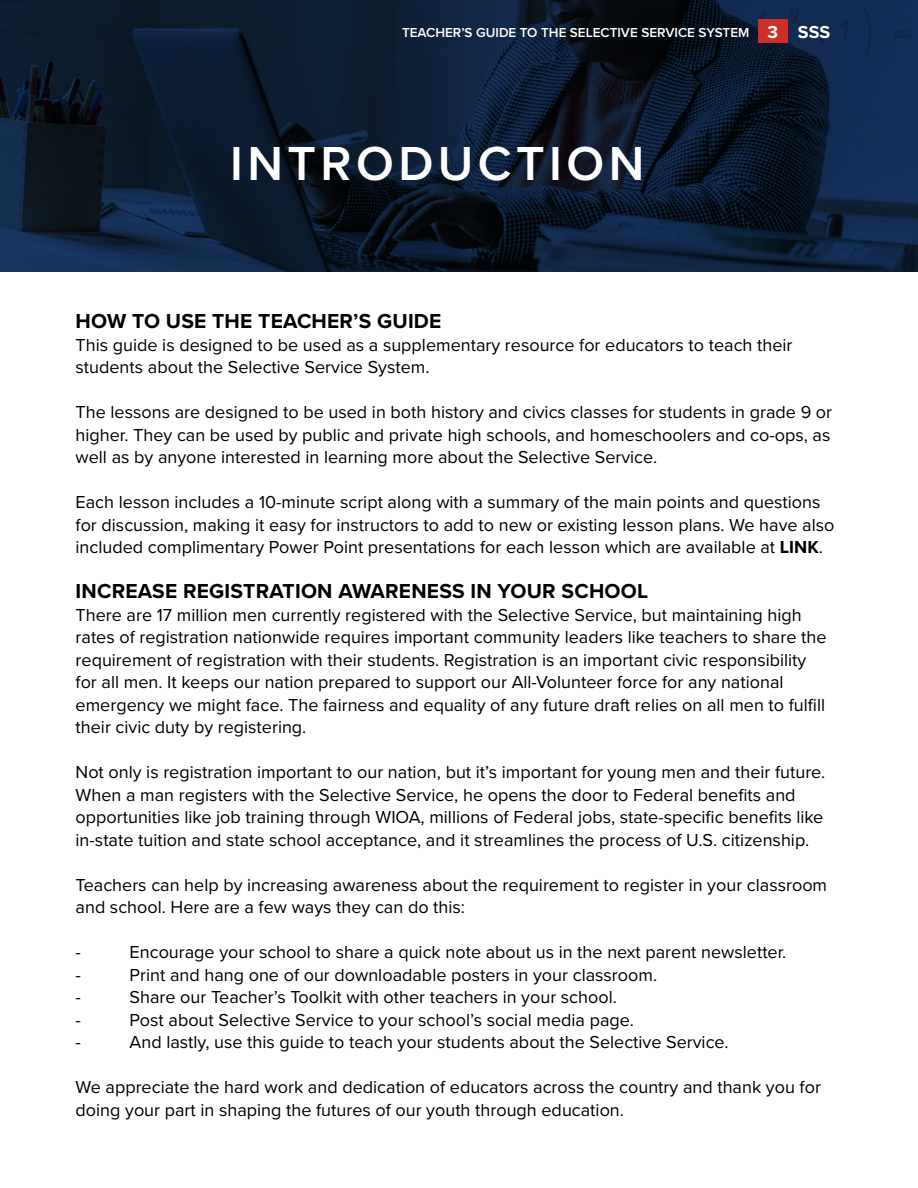
<style>
.page{position:relative;width:918px;height:1188px;background:#fff}
.page>*{position:absolute;margin:0;border:0;box-sizing:border-box;transform-origin:0 0}
.t1{font:600 49.5px "Proxima Nova";letter-spacing:.09em;color:#fff}
.t2{font:700 21px "Proxima Nova";letter-spacing:.01em;color:#000}
.t3{font:18px/22.5px "Proxima Nova";color:#000}
.t4{font:600 13.5px "Proxima Nova";color:#fff}
.s1{font-weight:700;font-size:18px}
.s2{font-weight:700}
</style>
<div class="page">
<svg style="left:0;top:0;width:918px;height:272px;background:#0c1c32"></svg>
<div style="left:758px;top:20px;width:29px;height:23px;background:#ce2e27"></div>
<p class="t4" style="left:402px;top:23px;width:430px">TEACHER’S GUIDE TO THE SELECTIVE SERVICE SYSTEM <span class="s1">3 SSS</span></p>
<h1 class="t1" style="left:230px;top:127px;width:416px">INTRODUCTION</h1>
<p class="t2" style="left:76px;top:306px;width:367px">HOW TO USE THE TEACHER’S GUIDE</p>
<p class="t3" style="left:76px;top:333px;width:718px">This guide is designed to be used as a supplementary resource for educators to teach their students about the Selective Service System.</p>
<p class="t3" style="left:76px;top:400px;width:758px;text-align:justify">The lessons are designed to be used in both history and civics classes for students in grade 9 or higher. They can be used by public and private high schools, and homeschoolers and co-ops, as well as by anyone interested in learning more about the Selective Service.</p>
<p class="t3" style="left:76px;top:490px;width:760px">Each lesson includes a 10-minute script along with a summary of the main points and questions for discussion, making it easy for instructors to add to new or existing lesson plans. We have also included complimentary Power Point presentations for each lesson which are available at <span class="s2">LINK</span>.</p>
<p class="t2" style="left:76px;top:576px;width:574px">INCREASE REGISTRATION AWARENESS IN YOUR SCHOOL</p>
<p class="t3" style="left:76px;top:603px;width:752px">There are 17 million men currently registered with the Selective Service, but maintaining high rates of registration nationwide requires important community leaders like teachers to share the requirement of registration with their students. Registration is an important civic responsibility for all men. It keeps our nation prepared to support our All-Volunteer force for any national emergency we might face. The fairness and equality of any future draft relies on all men to fulfill their civic duty by registering.</p>
<p class="t3" style="left:76px;top:760px;width:751px">Not only is registration important to our nation, but it’s important for young men and their future.<br>When a man registers with the Selective Service, he opens the door to Federal benefits and opportunities like job training through WIOA, millions of Federal jobs, state-specific benefits like in-state tuition and state school acceptance, and it streamlines the process of U.S. citizenship.</p>
<p class="t3" style="left:76px;top:873px;width:753px">Teachers can help by increasing awareness about the requirement to register in your classroom and school. Here are a few ways they can do this:</p>
<p class="t3" style="left:76px;top:940px;width:7px">-</p>
<p class="t3" style="left:130px;top:940px;width:658px">Encourage your school to share a quick note about us in the next parent newsletter.</p>
<p class="t3" style="left:76px;top:963px;width:7px">-</p>
<p class="t3" style="left:130px;top:963px;width:529px">Print and hang one of our downloadable posters in your classroom.</p>
<p class="t3" style="left:76px;top:985px;width:7px">-</p>
<p class="t3" style="left:130px;top:985px;width:489px">Share our Teacher’s Toolkit with other teachers in your school.</p>
<p class="t3" style="left:76px;top:1008px;width:7px">-</p>
<p class="t3" style="left:130px;top:1008px;width:506px">Post about Selective Service to your school’s social media page.</p>
<p class="t3" style="left:76px;top:1030px;width:7px">-</p>
<p class="t3" style="left:130px;top:1030px;width:601px">And lastly, use this guide to teach your students about the Selective Service.</p>
<p class="t3" style="left:76px;top:1075px;width:747px">We appreciate the hard work and dedication of educators across the country and thank you for doing your part in shaping the futures of our youth through education.</p>
</div>
